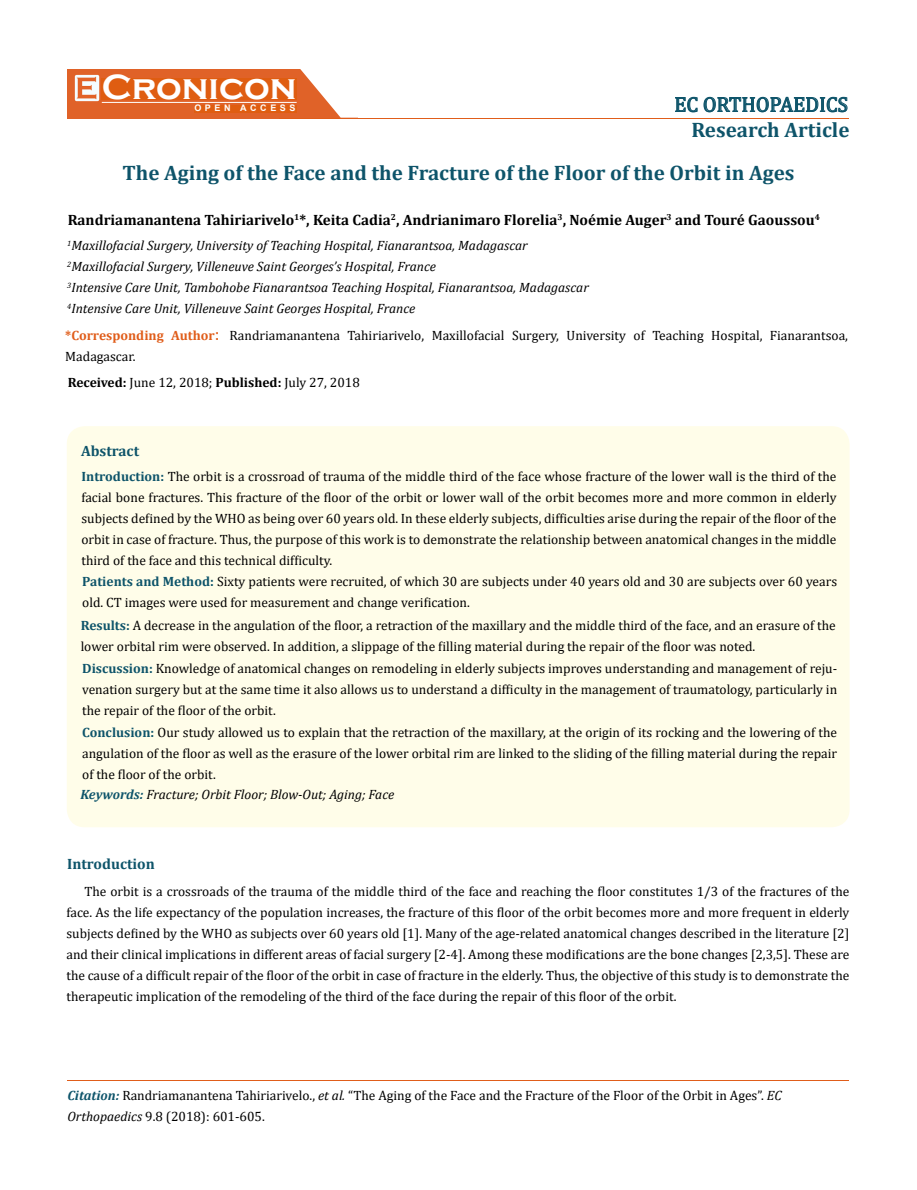
<style>
.page{position:relative;width:917px;height:1190px;background:#fff}
.page>*{position:absolute;margin:0;border:0;box-sizing:border-box;transform-origin:0 0}
.t1{font:700 36px "Copperplate Gothic";color:#fff}
.t2{font:700 21px/42.9px "Cambria";color:#0e546a}
.t3{font:21px "Cambria";color:#0e546a}
.t4{font:700 15px "Cambria";color:#000}
.t5{font:700 15px "Cambria";color:#0e546a}
.t6{font:13.5px/21px "Cambria";color:#000}
.t7{font:italic 13.5px/21px "Cambria";color:#000}
.t8{font:700 9px "Arial";letter-spacing:.4em;color:#fff}
.s1{font-weight:700;color:#e05d1a}
.s2{font-size:18px;color:#e05d1a}
.s3{font-weight:700}
.s4{font-weight:700;color:#0e546a}
.s5{font-weight:700;font-style:italic;color:#0e546a}
.s6{font-style:italic}
</style>
<div class="page">
<div style="left:67px;top:70px;width:290px;height:49px;background:#e06228"></div>
<svg style="left:300px;top:69px;width:58px;height:49px"></svg>
<img style="left:75px;top:75px;width:24px;height:26px">
<div style="left:102px;top:79px;width:195px;height:21px;background:#df5d11"></div>
<div style="left:194px;top:105px;width:103px;height:7px;background:#df5d11"></div>
<svg style="left:675px;top:97px;width:22px;height:15px"></svg>
<svg style="left:703px;top:97px;width:144px;height:15px"></svg>
<hr style="left:102px;top:102px;width:194px;height:1px;background:#fff">
<hr style="left:279px;top:118px;width:569px;height:1px;background:#e05d1a">
<hr style="left:67px;top:1080px;width:782px;height:1px;background:#e05d1a">
<div style="left:67px;top:426px;width:782px;height:401px;background:#fffde9;border-radius:18px"></div>
<h1 class="t1" style="left:102px;top:68px;width:196px">Cronicon</h1>
<p class="t8" style="left:194px;top:102px;width:103px">OPEN ACCESS</p>
<h2 class="t3" style="left:674px;top:92px;width:175px">EC ORTHOPAEDICS</h2>
<h2 class="t2" style="left:122px;top:108px;width:728px;text-indent:569px">Research Article<br>The Aging of the Face and the Fracture of the Floor of the Orbit in Ages</h2>
<p class="t4" style="left:68px;top:209px;width:753px">Randriamanantena Tahiriarivelo<sup>1</sup>*, Keita Cadia<sup>2</sup>, Andrianimaro Florelia<sup>3</sup>, Noémie Auger<sup>3</sup> and Touré Gaoussou<sup>4</sup></p>
<p class="t7" style="left:67px;top:234px;width:523px"><sup>1</sup>Maxillofacial Surgery, University of Teaching Hospital, Fianarantsoa, Madagascar <sup>2</sup>Maxillofacial Surgery, Villeneuve Saint Georges’s Hospital, France<br><sup>3</sup>Intensive Care Unit, Tambohobe Fianarantsoa Teaching Hospital, Fianarantsoa, Madagascar <sup>4</sup>Intensive Care Unit, Villeneuve Saint Georges Hospital, France</p>
<p class="t6" style="left:65px;top:325px;width:784px"><span class="s1">*Corresponding Author</span><span class="s2">:</span> Randriamanantena Tahiriarivelo, Maxillofacial Surgery, University of Teaching Hospital, Fianarantsoa,<br>Madagascar.</p>
<p class="t6" style="left:68px;top:371px;width:294px"><span class="s3">Received:</span> June 12, 2018; <span class="s3">Published:</span> July 27, 2018</p>
<p class="t5" style="left:81px;top:440px;width:60px">Abstract</p>
<p class="t6" style="left:81px;top:466px;width:757px"><span class="s4">Introduction:</span> The orbit is a crossroad of trauma of the middle third of the face whose fracture of the lower wall is the third of the facial bone fractures. This fracture of the floor of the orbit or lower wall of the orbit becomes more and more common in elderly subjects defined by the WHO as being over 60 years old. In these elderly subjects, difficulties arise during the repair of the floor of the orbit in case of fracture. Thus, the purpose of this work is to demonstrate the relationship between anatomical changes in the middle third of the face and this technical difficulty.<br><span class="s4">Patients and Method:</span> Sixty patients were recruited, of which 30 are subjects under 40 years old and 30 are subjects over 60 years old. CT images were used for measurement and change verification.</p>
<p class="t6" style="left:81px;top:615px;width:758px"><span class="s4">Results:</span> A decrease in the angulation of the floor, a retraction of the maxillary and the middle third of the face, and an erasure of the lower orbital rim were observed. In addition, a slippage of the filling material during the repair of the floor was noted.<br><span class="s4">Discussion:</span> Knowledge of anatomical changes on remodeling in elderly subjects improves understanding and management of reju&shy;venation surgery but at the same time it also allows us to understand a difficulty in the management of traumatology, particularly in the repair of the floor of the orbit.</p>
<p class="t6" style="left:82px;top:722px;width:756px;text-align:justify"><span class="s4">Conclusion:</span> Our study allowed us to explain that the retraction of the maxillary, at the origin of its rocking and the lowering of the angulation of the floor as well as the erasure of the lower orbital rim are linked to the sliding of the filling material during the repair of the floor of the orbit.</p>
<p class="t7" style="left:80px;top:783px;width:315px"><span class="s4">Keywords:</span> Fracture; Orbit Floor; Blow-Out; Aging; Face</p>
<p class="t5" style="left:67px;top:853px;width:89px">Introduction</p>
<p class="t6" style="left:66px;top:881px;width:784px;text-align:justify;text-indent:18px">The orbit is a crossroads of the trauma of the middle third of the face and reaching the floor constitutes 1/3 of the fractures of the face. As the life expectancy of the population increases, the fracture of this floor of the orbit becomes more and more frequent in elderly subjects defined by the WHO as subjects over 60 years old [1]. Many of the age-related anatomical changes described in the literature [2] and their clinical implications in different areas of facial surgery [2-4]. Among these modifications are the bone changes [2,3,5]. These are the cause of a difficult repair of the floor of the orbit in case of fracture in the elderly. Thus, the objective of this study is to demonstrate the therapeutic implication of the remodeling of the third of the face during the repair of this floor of the orbit.</p>
<p class="t6" style="left:67px;top:1084px;width:715px"><span class="s5">Citation:</span> Randriamanantena Tahiriarivelo., <span class="s6">et al.</span> “The Aging of the Face and the Fracture of the Floor of the Orbit in Ages”. <span class="s6">EC<br>Orthopaedics</span> 9.8 (2018): 601-605.</p>
</div>
